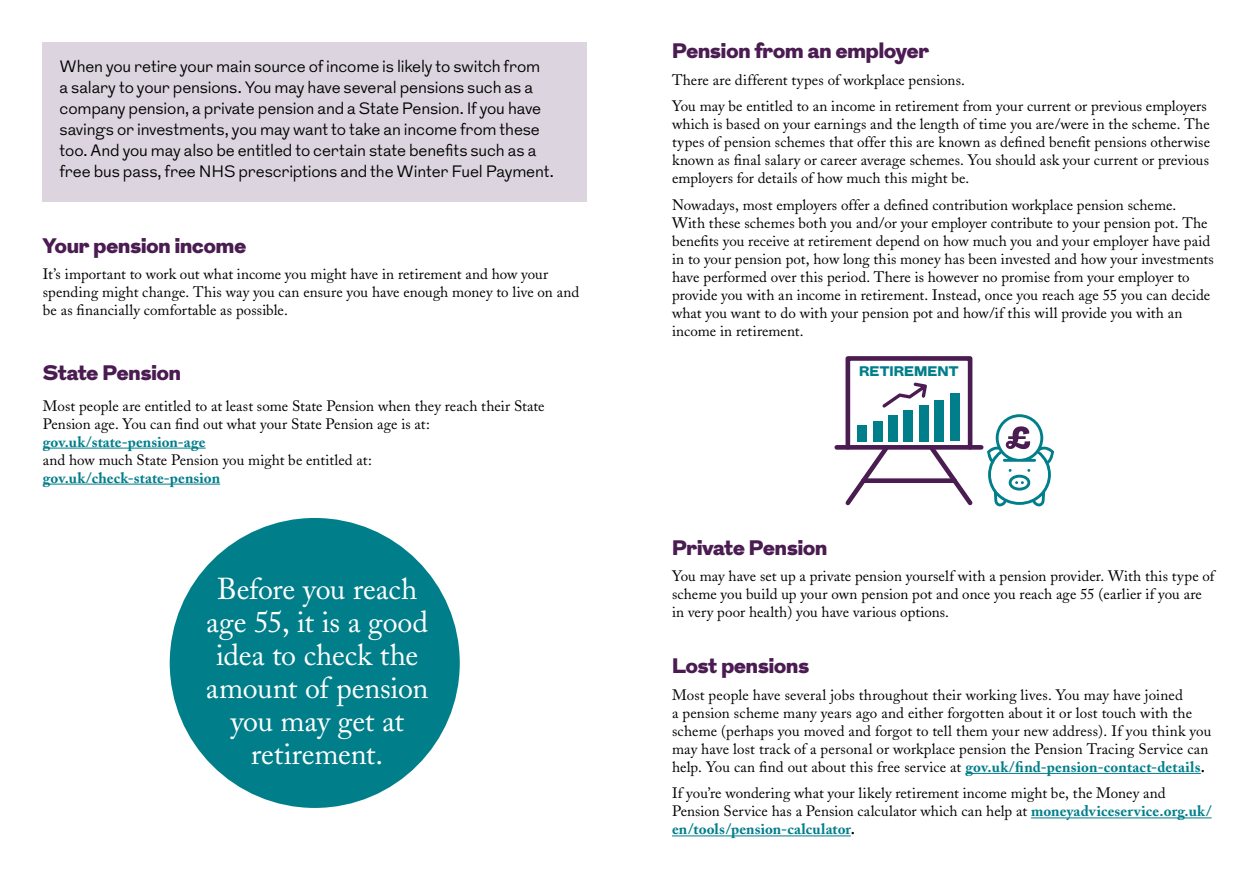
<style>
.page{position:relative;width:1259px;height:893px;background:#fff}
.page>*{position:absolute;margin:0;border:0;box-sizing:border-box;transform-origin:0 0}
.t1{font:30px/33px "Adobe Caslon";letter-spacing:-.01em;color:#fff;text-align:center}
.t2{font:900 21px "Grot";color:#4a1c51}
.t3{font:300 16.5px/21px "Grot";letter-spacing:-.01em;color:#000}
.t4{font:15px/18px "Adobe Caslon";letter-spacing:.005em;color:#000}
.t5{font:700 15px "Adobe Caslon";letter-spacing:.005em;color:#007e8a}
.t6{font:900 13.95px "Grot";color:#007e8a}
.s1{font-weight:700;color:#007e8a}
.s2{font-weight:700}
</style>
<div class="page">
<hr style="left:43px;top:448px;width:163px;height:1px;background:#007e8a">
<hr style="left:43px;top:484px;width:177px;height:1px;background:#007e8a">
<div style="left:43px;top:43px;width:544px;height:159px;background:#dcd4df"></div>
<div style="left:170px;top:518px;width:290px;height:290px;background:#007e8a;border-radius:50%"></div>
<hr style="left:965px;top:773px;width:236px;height:1px;background:#007e8a">
<hr style="left:1031px;top:817px;width:180px;height:1px;background:#007e8a">
<hr style="left:672px;top:835px;width:179px;height:1px;background:#007e8a">
<div style="left:845px;top:356px;width:127px;height:94px;border:5px solid #4a1c51"></div>
<svg style="left:845px;top:441px;width:48px;height:65px"></svg>
<svg style="left:924px;top:441px;width:49px;height:65px"></svg>
<div style="left:836px;top:445px;width:145px;height:5px;background:#4a1c51"></div>
<div style="left:863px;top:478px;width:91px;height:5px;background:#4a1c51"></div>
<svg style="left:987px;top:414px;width:67px;height:92px"></svg>
<div style="left:857px;top:425px;width:10px;height:16px;background:#007e8a"></div>
<div style="left:872px;top:421px;width:10px;height:20px;background:#007e8a"></div>
<div style="left:888px;top:415px;width:10px;height:26px;background:#007e8a"></div>
<div style="left:903px;top:410px;width:10px;height:31px;background:#007e8a"></div>
<div style="left:919px;top:405px;width:9px;height:36px;background:#007e8a"></div>
<div style="left:934px;top:400px;width:10px;height:41px;background:#007e8a"></div>
<div style="left:949px;top:394px;width:10px;height:47px;background:#007e8a"></div>
<svg style="left:882px;top:382px;width:45px;height:26px"></svg>
<p class="t3" style="left:60px;top:56px;width:496px">When you retire your main source of income is likely to switch from<br>a salary to your pensions. You may have several pensions such as a company pension, a private pension and a State Pension. If you have savings or investments, you may want to take an income from these too. And you may also be entitled to certain state benefits such as a free bus pass, free NHS prescriptions and the Winter Fuel Payment.</p>
<h2 class="t2" style="left:43px;top:230px;width:204px">Your pension income</h2>
<p class="t4" style="left:43px;top:265px;width:538px">It’s important to work out what income you might have in retirement and how your spending might change. This way you can ensure you have enough money to live on and be as financially comfortable as possible.</p>
<h2 class="t2" style="left:43px;top:357px;width:139px">State Pension</h2>
<p class="t4" style="left:43px;top:397px;width:503px">Most people are entitled to at least some State Pension when they reach their State<br>Pension age. You can find out what your State Pension age is at:</p>
<p class="t5" style="left:43px;top:432px;width:164px">gov.uk/state-pension-age</p>
<p class="t4" style="left:43px;top:451px;width:330px">and how much State Pension you might be entitled at:</p>
<p class="t5" style="left:43px;top:468px;width:179px">gov.uk/check-state-pension</p>
<h1 class="t1" style="left:206px;top:573px;width:224px">Before you reach age 55, it is a good idea to check the amount of pension you may get at retirement.</h1>
<h2 class="t2" style="left:672px;top:36px;width:258px">Pension from an employer</h2>
<p class="t4" style="left:672px;top:67px;width:536px;line-height:26.5px">There are different types of workplace pensions.<br>You may be entitled to an income in retirement from your current or previous employers</p>
<p class="t4" style="left:672px;top:115px;width:539px;text-align:justify">which is based on your earnings and the length of time you are/were in the scheme. The types of pension schemes that offer this are known as defined benefit pensions otherwise known as final salary or career average schemes. You should ask your current or previous employers for details of how much this might be.</p>
<p class="t4" style="left:672px;top:196px;width:543px">Nowadays, most employers offer a defined contribution workplace pension scheme.<br>With these schemes both you and/or your employer contribute to your pension pot. The benefits you receive at retirement depend on how much you and your employer have paid in to your pension pot, how long this money has been invested and how your investments have performed over this period. There is however no promise from your employer to provide you with an income in retirement. Instead, once you reach age 55 you can decide what you want to do with your pension pot and how/if this will provide you with an income in retirement.</p>
<p class="t6" style="left:859px;top:361px;width:101px">RETIREMENT</p>
<h2 class="t2" style="left:672px;top:532px;width:157px">Private Pension</h2>
<p class="t4" style="left:672px;top:567px;width:544px">You may have set up a private pension yourself with a pension provider. With this type of scheme you build up your own pension pot and once you reach age 55 (earlier if you are in very poor health) you have various options.</p>
<h2 class="t2" style="left:672px;top:651px;width:139px">Lost pensions</h2>
<p class="t4" style="left:672px;top:686px;width:541px">Most people have several jobs throughout their working lives. You may have joined<br>a pension scheme many years ago and either forgotten about it or lost touch with the scheme (perhaps you moved and forgot to tell them your new address). If you think you may have lost track of a personal or workplace pension the Pension Tracing Service can help. You can find out about this free service at <span class="s1">gov.uk/find-pension-contact-details</span><span class="s2">.</span></p>
<p class="t4" style="left:672px;top:784px;width:541px">If you’re wondering what your likely retirement income might be, the Money and<br>Pension Service has a Pension calculator which can help at <span class="s1">moneyadviceservice.org.uk/ en/tools/pension-calculator</span><span class="s2">.</span></p>
</div>
